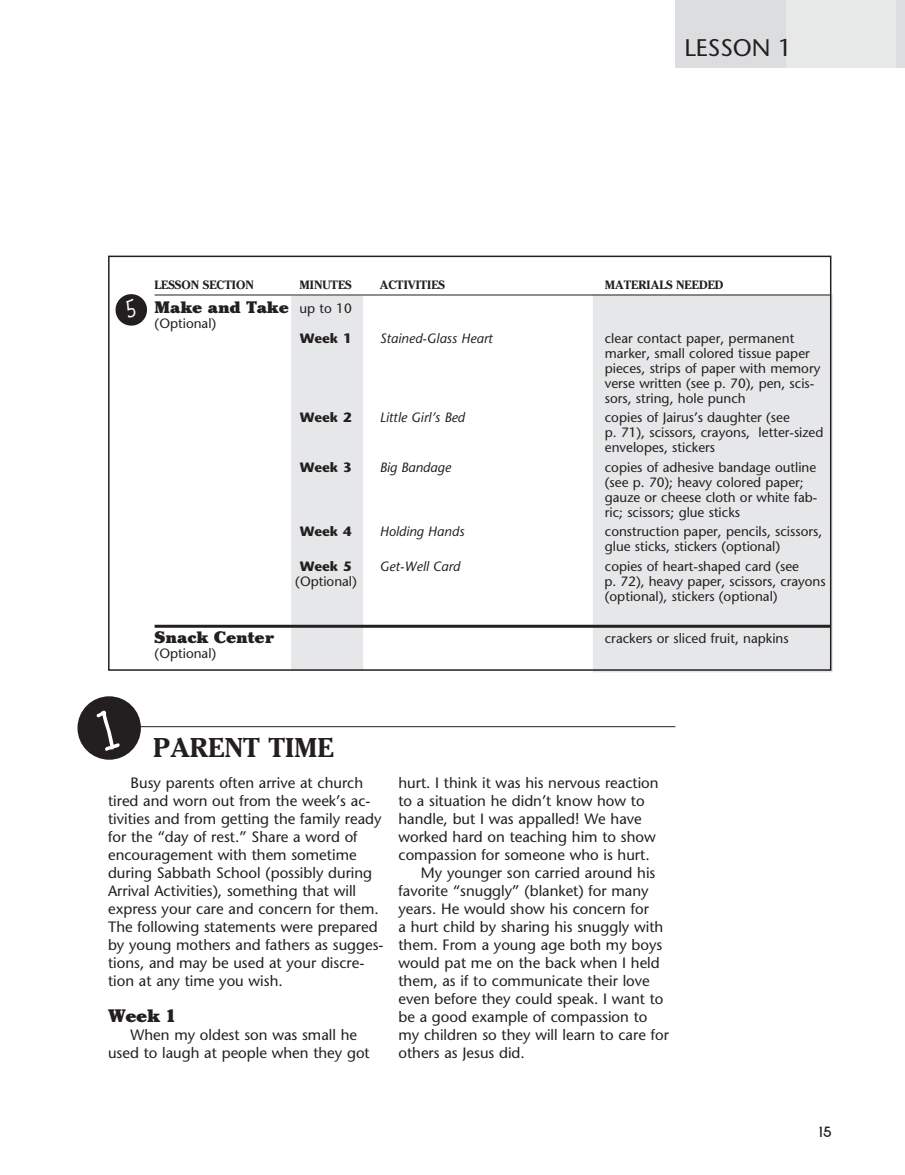
<style>
.page{position:relative;width:905px;height:1175px;background:#fff}
.page>*{position:absolute;margin:0;border:0;box-sizing:border-box;transform-origin:0 0}
.t1{font:700 27px "Cheltenham";color:#231f20}
.t2{font:24px "Stone Sans";color:#231f20}
.t3{font:900 18px "Cheltenham";color:#231f20}
.t4{font:900 16.5px "Cheltenham";color:#231f20}
.t5{font:15px/18px "Stone Sans";color:#231f20}
.t6{font:700 15px "New Garden";color:#231f20}
.t7{font:13.5px/15px "Stone Sans";color:#231f20}
.t8{font:italic 13.5px "Stone Sans";color:#231f20}
.t9{font:700 13.5px "Stone Sans";color:#231f20}
.t10{font:700 12px "Cheltenham";color:#231f20}
.s1{font-family:"Stone Sans";font-weight:400;font-size:13.5px}
</style>
<div class="page">
<div style="left:675px;top:0;width:110px;height:68px;background:#dcddde"></div>
<div style="left:785px;top:0;width:111px;height:68px;background:#e7e8e8"></div>
<div style="left:896px;top:0;width:8px;height:68px;background:#dcddde"></div>
<div style="left:592px;top:295px;width:240px;height:377px;background:#e6e7e8"></div>
<div style="left:291px;top:296px;width:72px;height:374px;background:#e6e7e8"></div>
<div style="left:108px;top:255px;width:723px;height:415px;border:2px solid #231f20"></div>
<hr style="left:154px;top:294px;width:676px;height:1px;background:#231f20">
<hr style="left:154px;top:624px;width:676px;height:3px;background:#231f20">
<hr style="left:126px;top:726px;width:549px;height:1px;background:#231f20">
<div style="left:77px;top:696px;width:64px;height:63px;background:#231f20;border-radius:50%"></div>
<svg style="left:115px;top:294px;width:32px;height:32px"></svg>
<h2 class="t2" style="left:684px;top:38px;width:109px">LESSON 1</h2>
<p class="t10" style="left:154px;top:280px;width:101px">LESSON SECTION</p>
<p class="t10" style="left:299px;top:280px;width:54px">MINUTES</p>
<p class="t10" style="left:380px;top:280px;width:67px">ACTIVITIES</p>
<p class="t10" style="left:605px;top:280px;width:120px">MATERIALS NEEDED</p>
<p class="t4" style="left:154px;top:301px;width:199px">Make and Take <span class="s1">up to 10</span></p>
<p class="t7" style="left:155px;top:317px;width:63px">(Optional)</p>
<p class="t9" style="left:300px;top:333px;width:53px">Week 1</p>
<p class="t8" style="left:379px;top:333px;width:115px">Stained-Glass Heart</p>
<p class="t7" style="left:604px;top:332px;width:217px">clear contact paper, permanent marker, small colored tissue paper pieces, strips of paper with memory verse written (see p. 70), pen, scis&shy;sors, string, hole punch</p>
<p class="t9" style="left:300px;top:412px;width:53px">Week 2</p>
<p class="t8" style="left:380px;top:412px;width:87px">Little Girl’s Bed</p>
<p class="t7" style="left:605px;top:411px;width:220px">copies of Jairus’s daughter (see<br>p. 71), scissors, crayons, letter-sized envelopes, stickers</p>
<p class="t9" style="left:300px;top:462px;width:53px">Week 3</p>
<p class="t8" style="left:380px;top:462px;width:73px">Big Bandage</p>
<p class="t7" style="left:605px;top:461px;width:214px">copies of adhesive bandage outline (see p. 70); heavy colored paper; gauze or cheese cloth or white fab&shy;ric; scissors; glue sticks</p>
<p class="t9" style="left:300px;top:526px;width:53px">Week 4</p>
<p class="t8" style="left:380px;top:526px;width:86px">Holding Hands</p>
<p class="t7" style="left:605px;top:525px;width:219px">construction paper, pencils, scissors, glue sticks, stickers (optional)</p>
<p class="t9" style="left:300px;top:561px;width:53px">Week 5</p>
<p class="t8" style="left:380px;top:561px;width:82px">Get-Well Card</p>
<p class="t7" style="left:605px;top:560px;width:196px">copies of heart-shaped card (see</p>
<p class="t7" style="left:295px;top:575px;width:63px">(Optional)</p>
<p class="t7" style="left:604px;top:575px;width:222px">p. 72), heavy paper, scissors, crayons (optional), stickers (optional)</p>
<p class="t4" style="left:154px;top:631px;width:121px">Snack Center</p>
<p class="t7" style="left:604px;top:632px;width:185px">crackers or sliced fruit, napkins</p>
<p class="t7" style="left:155px;top:647px;width:63px">(Optional)</p>
<h1 class="t1" style="left:153px;top:738px;width:182px">PARENT TIME</h1>
<p class="t5" style="left:108px;top:775px;width:277px;text-indent:23px">Busy parents often arrive at church tired and worn out from the week’s ac&shy;tivities and from getting the family ready for the “day of rest.” Share a word of encouragement with them sometime during Sabbath School (possibly during Arrival Activities), something that will express your care and concern for them.<br>The following statements were prepared by young mothers and fathers as sugges&shy;tions, and may be used at your discre&shy;tion at any time you wish.</p>
<p class="t3" style="left:108px;top:1009px;width:70px">Week 1</p>
<p class="t5" style="left:108px;top:1027px;width:263px;text-indent:22px">When my oldest son was small he used to laugh at people when they got</p>
<p class="t5" style="left:398px;top:775px;width:262px">hurt. I think it was his nervous reaction</p>
<p class="t5" style="left:398px;top:793px;width:248px">to a situation he didn’t know how to</p>
<p class="t5" style="left:398px;top:811px;width:245px">handle, but I was appalled! We have</p>
<p class="t5" style="left:398px;top:829px;width:259px">worked hard on teaching him to show</p>
<p class="t5" style="left:398px;top:847px;width:253px">compassion for someone who is hurt.</p>
<p class="t5" style="left:421px;top:865px;width:236px">My younger son carried around his</p>
<p class="t5" style="left:398px;top:883px;width:251px">favorite “snuggly” (blanket) for many</p>
<p class="t5" style="left:398px;top:901px;width:252px">years. He would show his concern for</p>
<p class="t5" style="left:398px;top:919px;width:266px">a hurt child by sharing his snuggly with</p>
<p class="t5" style="left:398px;top:937px;width:265px">them. From a young age both my boys</p>
<p class="t5" style="left:398px;top:955px;width:263px">would pat me on the back when I held</p>
<p class="t5" style="left:398px;top:973px;width:253px">them, as if to communicate their love</p>
<p class="t5" style="left:398px;top:991px;width:266px">even before they could speak. I want to</p>
<p class="t5" style="left:398px;top:1009px;width:250px">be a good example of compassion to</p>
<p class="t5" style="left:398px;top:1027px;width:272px">my children so they will learn to care for</p>
<p class="t5" style="left:398px;top:1045px;width:128px">others as Jesus did.</p>
<p class="t6" style="left:818px;top:1123px;width:14px">15</p>
</div>
